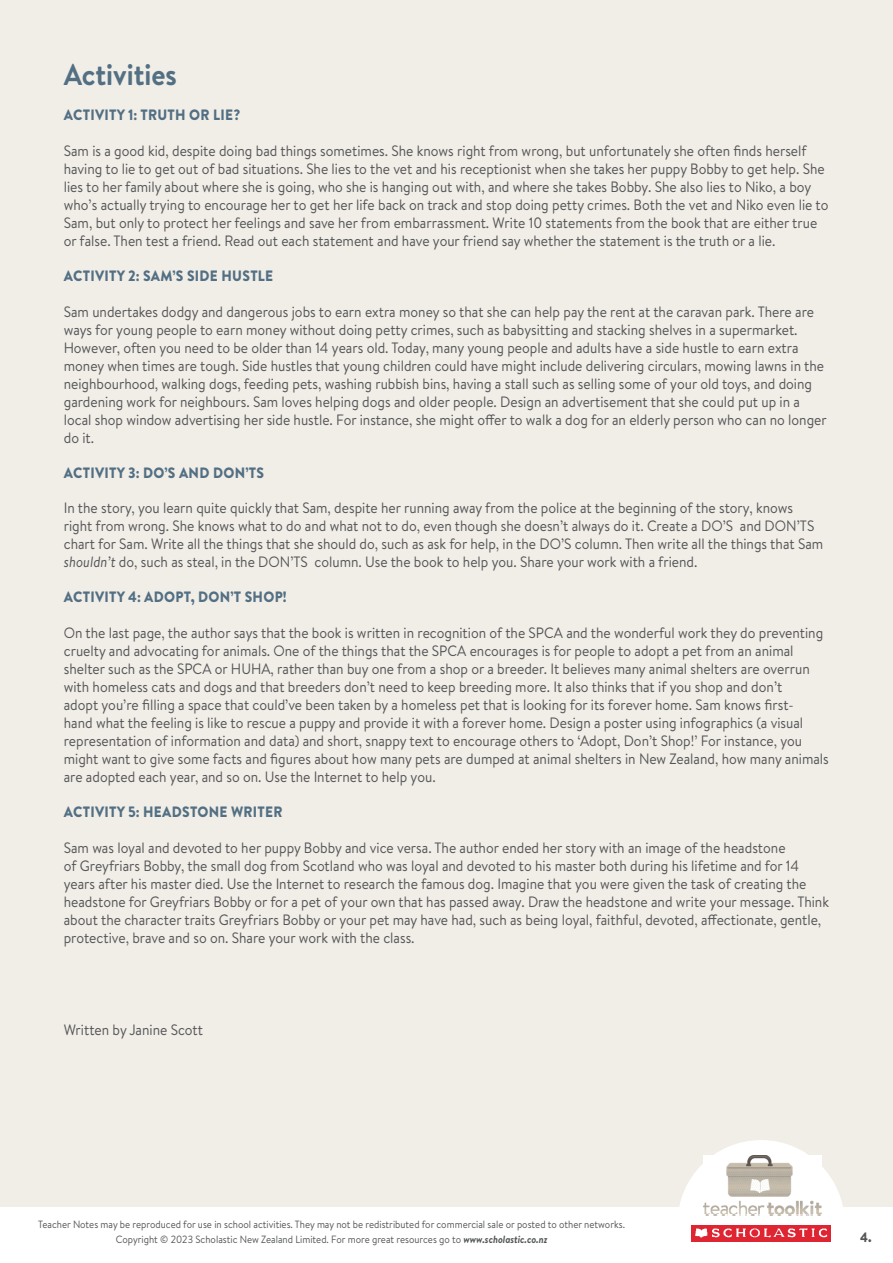
<style>
.page{position:relative;width:893px;height:1263px;background:#f1ede7}
.page>*{position:absolute;margin:0;border:0;box-sizing:border-box;transform-origin:0 0}
.t1{font:700 30px "Brandon Text";color:#526f83;scale:.92 1}
.t2{font:15px/18px "Brandon Text";color:#545557;scale:.92 1}
.t3{font:900 15px "Brandon Text";letter-spacing:.02em;color:#526f83;scale:.92 1}
.t4{font:900 13.5px "Brandon Text";color:#545557;scale:.92 1}
.t5{font:10.5px/15px "Brandon Text";color:#545557;text-align:center;scale:.92 1}
.s1{font-style:italic}
.s2{font-weight:700;font-style:italic}
</style>
<div class="page">
<svg style="left:679px;top:1140px;width:164px;height:67px"></svg>
<div style="left:0;top:1207px;width:893px;height:56px;background:#fff"></div>
<img style="left:691px;top:1225px;width:139px;height:17px">
<img style="left:704px;top:1155px;width:118px;height:61px">
<h1 class="t1" style="left:64px;top:53px;width:125px">Activities</h1>
<p class="t3" style="left:64px;top:104px;width:193px">ACTIVITY 1: TRUTH OR LIE?</p>
<p class="t2" style="left:64px;top:141px;width:833px">Sam is a good kid, despite doing bad things sometimes. She knows right from wrong, but unfortunately she often finds herself having to lie to get out of bad situations. She lies to the vet and his receptionist when she takes her puppy Bobby to get help. She lies to her family about where she is going, who she is hanging out with, and where she takes Bobby. She also lies to Niko, a boy who’s actually trying to encourage her to get her life back on track and stop doing petty crimes. Both the vet and Niko even lie to Sam, but only to protect her feelings and save her from embarrassment. Write 10 statements from the book that are either true or false. Then test a friend. Read out each statement and have your friend say whether the statement is the truth or a lie.</p>
<p class="t3" style="left:64px;top:265px;width:229px">ACTIVITY 2: SAM’S SIDE HUSTLE</p>
<p class="t2" style="left:64px;top:302px;width:831px">Sam undertakes dodgy and dangerous jobs to earn extra money so that she can help pay the rent at the caravan park. There are ways for young people to earn money without doing petty crimes, such as babysitting and stacking shelves in a supermarket.<br>However, often you need to be older than 14 years old. Today, many young people and adults have a side hustle to earn extra money when times are tough. Side hustles that young children could have might include delivering circulars, mowing lawns in the neighbourhood, walking dogs, feeding pets, washing rubbish bins, having a stall such as selling some of your old toys, and doing gardening work for neighbours. Sam loves helping dogs and older people. Design an advertisement that she could put up in a local shop window advertising her side hustle. For instance, she might offer to walk a dog for an elderly person who can no longer do it.</p>
<p class="t3" style="left:64px;top:462px;width:219px">ACTIVITY 3: DO’S AND DON’TS</p>
<p class="t2" style="left:64px;top:498px;width:827px">In the story, you learn quite quickly that Sam, despite her running away from the police at the beginning of the story, knows right from wrong. She knows what to do and what not to do, even though she doesn’t always do it. Create a DO’S and DON’TS chart for Sam. Write all the things that she should do, such as ask for help, in the DO’S column. Then write all the things that Sam <span class="s1">shouldn’t</span> do, such as steal, in the DON’TS column. Use the book to help you. Share your work with a friend.</p>
<p class="t3" style="left:64px;top:586px;width:244px">ACTIVITY 4: ADOPT, DON’T SHOP!</p>
<p class="t2" style="left:64px;top:623px;width:833px">On the last page, the author says that the book is written in recognition of the SPCA and the wonderful work they do preventing cruelty and advocating for animals. One of the things that the SPCA encourages is for people to adopt a pet from an animal shelter such as the SPCA or HUHA, rather than buy one from a shop or a breeder. It believes many animal shelters are overrun with homeless cats and dogs and that breeders don’t need to keep breeding more. It also thinks that if you shop and don’t<br>adopt you’re filling a space that could’ve been taken by a homeless pet that is looking for its forever home. Sam knows first-<br>hand what the feeling is like to rescue a puppy and provide it with a forever home. Design a poster using infographics (a visual representation of information and data) and short, snappy text to encourage others to ‘Adopt, Don’t Shop!’ For instance, you might want to give some facts and figures about how many pets are dumped at animal shelters in New Zealand, how many animals are adopted each year, and so on. Use the Internet to help you.</p>
<p class="t3" style="left:64px;top:801px;width:239px">ACTIVITY 5: HEADSTONE WRITER</p>
<p class="t2" style="left:64px;top:838px;width:833px">Sam was loyal and devoted to her puppy Bobby and vice versa. The author ended her story with an image of the headstone<br>of Greyfriars Bobby, the small dog from Scotland who was loyal and devoted to his master both during his lifetime and for 14 years after his master died. Use the Internet to research the famous dog. Imagine that you were given the task of creating the headstone for Greyfriars Bobby or for a pet of your own that has passed away. Draw the headstone and write your message. Think about the character traits Greyfriars Bobby or your pet may have had, such as being loyal, faithful, devoted, affectionate, gentle, protective, brave and so on. Share your work with the class.</p>
<p class="t2" style="left:64px;top:1021px;width:153px">Written by Janine Scott</p>
<p class="t5" style="left:38px;top:1217px;width:639px">Teacher Notes may be reproduced for use in school activities. They may not be redistributed for commercial sale or posted to other networks.<br>Copyright © 2023 Scholastic New Zealand Limited. For more great resources go to <span class="s2">www.scholastic.co.nz</span></p>
<p class="t4" style="left:860px;top:1227px;width:14px">4.</p>
</div>
